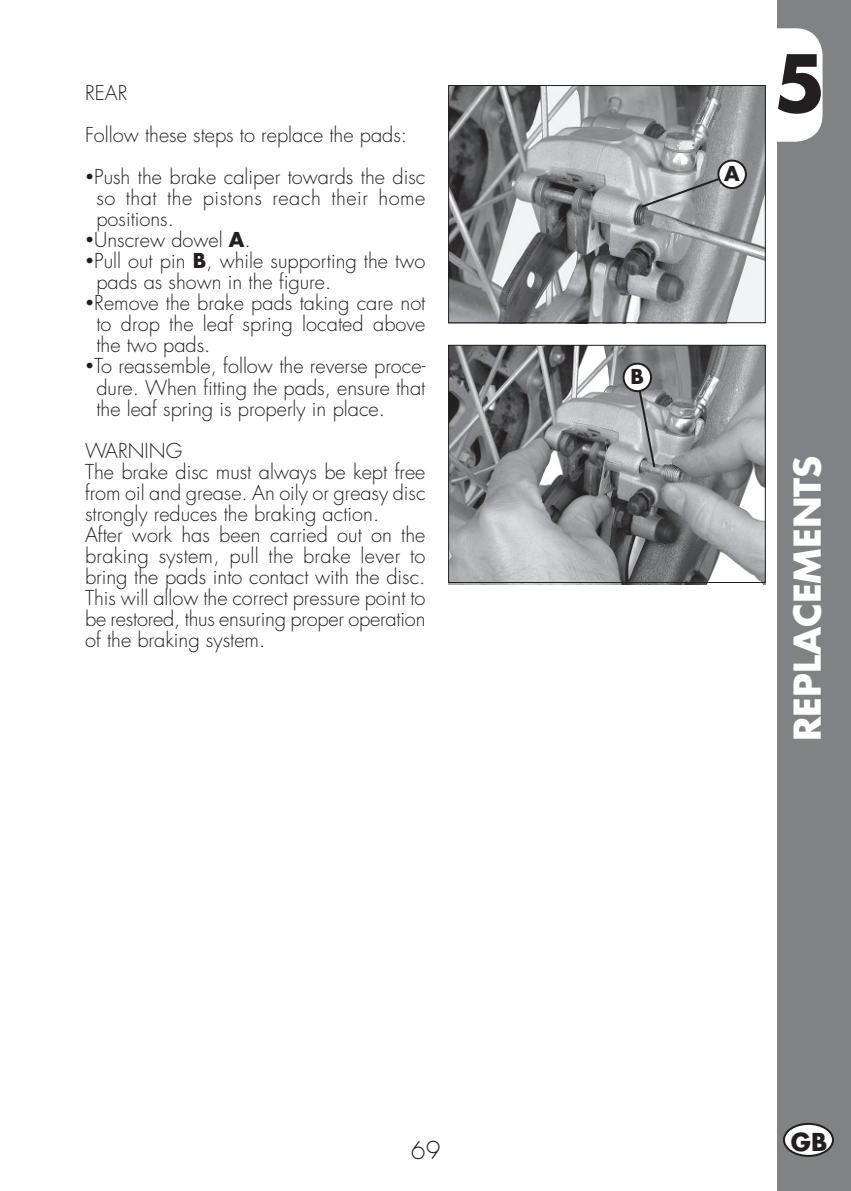
<style>
.page{position:relative;width:851px;height:1191px;background:#fff}
.page>*{position:absolute;margin:0;border:0;box-sizing:border-box;transform-origin:0 0}
.t1{font:700 76px "Futura";color:#231f20}
.t2{font:700 36px "Futura";color:#fff}
.t3{font:300 24px "Futura";color:#231f20}
.t4{font:700 24px "Futura";color:#231f20}
.t5{font:300 20px/21px "Futura";color:#231f20}
.t6{font:700 20px "Futura";color:#231f20}
.s1{font-weight:700}
</style>
<div class="page">
<div style="left:777px;top:0;width:73px;height:1191px;background:#808285"></div>
<div style="left:693px;top:28px;width:129px;height:114px;background:#fff;border-radius:27px"></div>
<div style="left:783px;top:1123px;width:49px;height:32px;background:#fff;border-radius:50%"></div>
<div style="left:782px;top:1122px;width:51px;height:34px;border:2px solid #231f20;border-radius:50%"></div>
<img style="left:448px;top:347px;width:317px;height:237px">
<img style="left:450px;top:87px;width:313px;height:234px">
<div style="left:448px;top:85px;width:317px;height:238px;border:1px solid #231f20"></div>
<div style="left:448px;top:345px;width:317px;height:238px;border:1px solid #231f20"></div>
<svg style="left:634px;top:374px;width:22px;height:95px;background:#a1a2a4"></svg>
<svg style="left:639px;top:171px;width:96px;height:38px;background:#aaabae"></svg>
<div style="left:718px;top:160px;width:27px;height:28px;background:#fff;border-radius:50%"></div>
<div style="left:717px;top:159px;width:29px;height:30px;border:2px solid #231f20;border-radius:50%"></div>
<div style="left:623px;top:363px;width:28px;height:28px;background:#fff;border-radius:50%"></div>
<div style="left:622px;top:362px;width:30px;height:30px;border:2px solid #231f20;border-radius:50%"></div>
<p class="t5" style="left:85px;top:73px;width:323px;line-height:42px">REAR<br>Follow these steps to replace the pads:</p>
<p class="t5" style="left:96px;top:168px;width:330px;text-align:justify;text-indent:-11px">•Push the brake caliper towards the disc so that the pistons reach their home positions.</p>
<p class="t5" style="left:85px;top:231px;width:167px">•Unscrew dowel <span class="s1">A</span>.</p>
<p class="t5" style="left:96px;top:252px;width:330px;text-indent:-11px">•Pull out pin <span class="s1">B</span>, while supporting the two pads as shown in the figure.</p>
<p class="t5" style="left:96px;top:294px;width:330px;text-align:justify;text-indent:-11px">•Remove the brake pads taking care not to drop the leaf spring located above the two pads.</p>
<p class="t5" style="left:96px;top:357px;width:330px;text-align:justify;text-indent:-11px">•To reassemble, follow the reverse proce&shy;dure. When fitting the pads, ensure that the leaf spring is properly in place.</p>
<p class="t5" style="left:85px;top:441px;width:342px">WARNING<br>The brake disc must always be kept free from oil and grease. An oily or greasy disc strongly reduces the braking action.<br>After work has been carried out on the braking system, pull the brake lever to bring the pads into contact with the disc.<br>This will allow the correct pressure point to be restored, thus ensuring proper operation of the braking system.</p>
<p class="t6" style="left:630px;top:367px;width:15px">B</p>
<p class="t6" style="left:724px;top:164px;width:17px">A</p>
<h1 class="t1" style="left:773px;top:48px;width:54px">5</h1>
<h2 class="t2" style="left:790px;top:741px;width:287px;rotate:-90deg">REPLACEMENTS</h2>
<p class="t3" style="left:411px;top:1138px;width:31px">69</p>
<p class="t4" style="left:790px;top:1130px;width:38px">GB</p>
</div>
